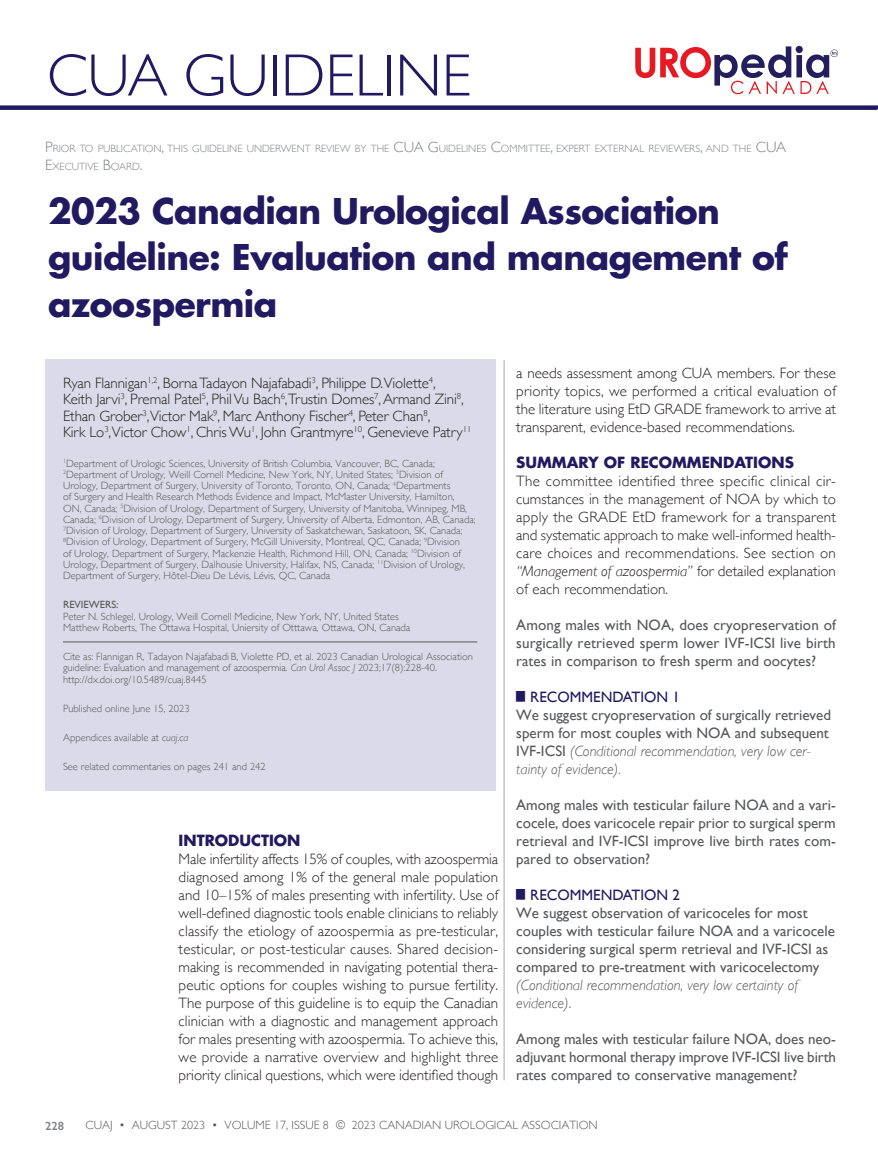
<style>
.page{position:relative;width:878px;height:1175px;background:#fff}
.page>*{position:absolute;margin:0;border:0;box-sizing:border-box;transform-origin:0 0}
.t1{font:300 60px "Gill Sans";color:#221a61}
.Headline_-_Guideline{font:700 34.5px/46.5px "Futura";letter-spacing:-.015em;color:#221a61}
.PJ{font:300 15px/18px "Gill Sans";color:#231f20;text-align:justify}
.Recommendation_BW{font:15px/18px "Gill Sans";color:#57585a;text-align:justify}
.N12{font:300 15px/16.5px "Gill Sans";letter-spacing:-.01em;color:#231f20}
.t2{font:700 15px "Futura";color:#221a61}
.Recommendation_BW-2{font:15px "Gill Sans";color:#221a61}
.t3{font:300 12px "Gill Sans";color:#57585a}
.t4{font:600 12px "Gill Sans";color:#808285}
.PJ9{font:300 10.5px/11.2px "Gill Sans";color:#57585a}
.t5{font:300 10.5px "Gill Sans";color:#808285}
.PJ9-2{font:10.5px "Gill Sans";color:#57585a}
.s1{font-size:15px}
.s2{font-style:italic}
.s3{font-weight:300;font-style:italic}
.s4{font-weight:300}
</style>
<div class="page">
<hr style="left:0;top:106px;width:877px;height:4px;background:#30286a">
<hr style="left:504px;top:360px;width:1px;height:720px;background:#231f20">
<svg style="left:635px;top:46px;width:203px;height:48px"></svg>
<svg style="left:0;top:105px;width:878px;height:4px;fill:#221a61"></svg>
<div style="left:45px;top:359px;width:450px;height:432px;background:#dbdae8"></div>
<hr style="left:63px;top:641px;width:414px;height:1px;background:#57585a">
<p class="t1" style="left:47px;top:28px;width:426px">CUA GUIDELINE</p>
<p class="t5" style="left:45px;top:140px;width:360px"><span class="s1">P</span>RIOR TO PUBLICATION<span class="s1">,</span> THIS GUIDELINE UNDERWENT REVIEW BY THE <span class="s1">CUA</span></p>
<p class="t5" style="left:428px;top:140px;width:339px"><span class="s1">G</span>UIDELINES <span class="s1">C</span>OMMITTEE<span class="s1">,</span> EXPERT EXTERNAL REVIEWERS<span class="s1">,</span> AND THE <span class="s1">CUA</span></p>
<p class="t5" style="left:45px;top:158px;width:99px"><span class="s1">E</span>XECUTIVE <span class="s1">B</span>OARD<span class="s1">.</span></p>
<p class="Headline_-_Guideline" style="left:48px;top:186px;width:741px">2023 Canadian Urological Association guideline: Evaluation and management of azoospermia</p>
<p class="N12" style="left:63px;top:374px;width:410px">Ryan Flannigan<sup>1,2</sup>, Borna Tadayon Najafabadi<sup>3</sup>, Philippe D.Violette<sup>4</sup>,<br>Keith Jarvi<sup>3</sup>, Premal Patel<sup>5</sup>, Phil Vu Bach<sup>6</sup>,Trustin Domes<sup>7</sup>, Armand Zini<sup>8</sup>, Ethan Grober<sup>3</sup>,Victor Mak<sup>9</sup>, Marc Anthony Fischer<sup>4</sup>, Peter Chan<sup>8</sup>,<br>Kirk Lo<sup>3</sup>,Victor Chow<sup>1</sup>, Chris Wu<sup>1</sup>, John Grantmyre<sup>10</sup>, Genevieve Patry<sup>11</sup></p>
<p class="PJ9" style="left:63px;top:457px;width:414px"><sup>1</sup>Department of Urologic Sciences, University of British Columbia, Vancouver, BC, Canada; <sup>2</sup>Department of Urology, Weill Cornell Medicine, New York, NY, United States; <sup>3</sup>Division of Urology, Department of Surgery, University of Toronto, Toronto, ON, Canada; <sup>4</sup>Departments<br>of Surgery and Health Research Methods Evidence and Impact, McMaster University, Hamilton, ON, Canada; <sup>5</sup>Division of Urology, Department of Surgery, University of Manitoba, Winnipeg, MB, Canada; <sup>6</sup>Division of Urology, Department of Surgery, University of Alberta, Edmonton, AB, Canada; <sup>7</sup>Division of Urology, Department of Surgery, University of Saskatchewan, Saskatoon, SK, Canada; <sup>8</sup>Division of Urology, Department of Surgery, McGill University, Montreal, QC, Canada; <sup>9</sup>Division<br>of Urology, Department of Surgery, Mackenzie Health, Richmond Hill, ON, Canada; <sup>10</sup>Division of Urology, Department of Surgery, Dalhousie University, Halifax, NS, Canada; <sup>11</sup>Division of Urology, Department of Surgery, Hôtel-Dieu De Lévis, Lévis, QC, Canada</p>
<p class="PJ9-2" style="left:63px;top:598px;width:57px">REVIEWERS:</p>
<p class="PJ9" style="left:63px;top:610px;width:349px">Peter N. Schlegel, Urology, Weill Cornell Medicine, New York, NY, United States<br>Matthew Roberts, The Ottawa Hospital, Uniersity of Otttawa, Ottawa, ON, Canada</p>
<p class="PJ9" style="left:63px;top:650px;width:411px">Cite as: Flannigan R, Tadayon Najafabadi B, Violette PD, et al. 2023 Canadian Urological Association guideline: Evaluation and management of azoospermia. <span class="s2">Can Urol Assoc J</span> 2023;17(8):228-40. http://dx.doi.org/10.5489/cuaj.8445</p>
<p class="PJ9" style="left:63px;top:702px;width:128px">Published online June 15, 2023</p>
<p class="PJ9" style="left:63px;top:731px;width:127px">Appendices available at <span class="s2">cuaj.ca</span></p>
<p class="PJ9" style="left:63px;top:761px;width:204px">See related commentaries on pages 241 and 242</p>
<h1 class="t2" style="left:178px;top:830px;width:123px">INTRODUCTION</h1>
<p class="PJ" style="left:178px;top:849px;width:321px">Male infertility affects 15% of couples, with azoospermia diagnosed among 1% of the general male population and 10–15% of males presenting with infertility. Use of well-defined diagnostic tools enable clinicians to reliably classify the etiology of azoospermia as pre-testicular, testicular, or post-testicular causes. Shared decision&shy;making is recommended in navigating potential thera&shy;peutic options for couples wishing to pursue fertility.<br>The purpose of this guideline is to equip the Canadian clinician with a diagnostic and management approach for males presenting with azoospermia. To achieve this, we provide a narrative overview and highlight three priority clinical questions, which were identified though</p>
<p class="PJ" style="left:516px;top:363px;width:321px">a needs assessment among CUA members. For these priority topics, we performed a critical evaluation of the literature using EtD GRADE framework to arrive at transparent, evidence-based recommendations.</p>
<h1 class="t2" style="left:516px;top:452px;width:279px">SUMMARY OF RECOMMENDATIONS</h1>
<p class="PJ" style="left:516px;top:471px;width:321px">The committee identified three specific clinical cir&shy;cumstances in the management of NOA by which to apply the GRADE EtD framework for a transparent and systematic approach to make well-informed health&shy;care choices and recommendations. See section on <span class="s2">“Management of azoospermia”</span> for detailed explanation of each recommendation.</p>
<p class="Recommendation_BW" style="left:516px;top:616px;width:321px">Among males with NOA, does cryopreservation of surgically retrieved sperm lower IVF-ICSI live birth rates in comparison to fresh sperm and oocytes?</p>
<p class="Recommendation_BW-2" style="left:516px;top:688px;width:165px"><sup>█</sup> RECOMMENDATION 1</p>
<p class="Recommendation_BW" style="left:516px;top:706px;width:316px;text-align:left">We suggest cryopreservation of surgically retrieved sperm for most couples with NOA and subsequent IVF-ICSI <span class="s3">(Conditional recommendation, very low cer&shy;tainty of evidence).</span></p>
<p class="Recommendation_BW" style="left:516px;top:796px;width:321px">Among males with testicular failure NOA and a vari&shy;cocele, does varicocele repair prior to surgical sperm retrieval and IVF-ICSI improve live birth rates com&shy;pared to observation?</p>
<p class="Recommendation_BW-2" style="left:516px;top:886px;width:165px"><sup>█</sup> RECOMMENDATION 2</p>
<p class="Recommendation_BW" style="left:516px;top:904px;width:320px;text-align:left">We suggest observation of varicoceles for most couples with testicular failure NOA and a varicocele considering surgical sperm retrieval and IVF-ICSI as compared to pre-treatment with varicocelectomy <span class="s3">(Conditional recommendation, very low certainty of evidence)</span><span class="s4">.</span></p>
<p class="Recommendation_BW" style="left:516px;top:1030px;width:321px">Among males with testicular failure NOA, does neo&shy;adjuvant hormonal therapy improve IVF-ICSI live birth rates compared to conservative management?</p>
<p class="t4" style="left:45px;top:1118px;width:21px">228</p>
<p class="t3" style="left:86px;top:1115px;width:514px">CUAJ • AUGUST 2023 • VOLUME 17, ISSUE 8 © 2023 CANADIAN UROLOGICAL ASSOCIATION</p>
</div>
